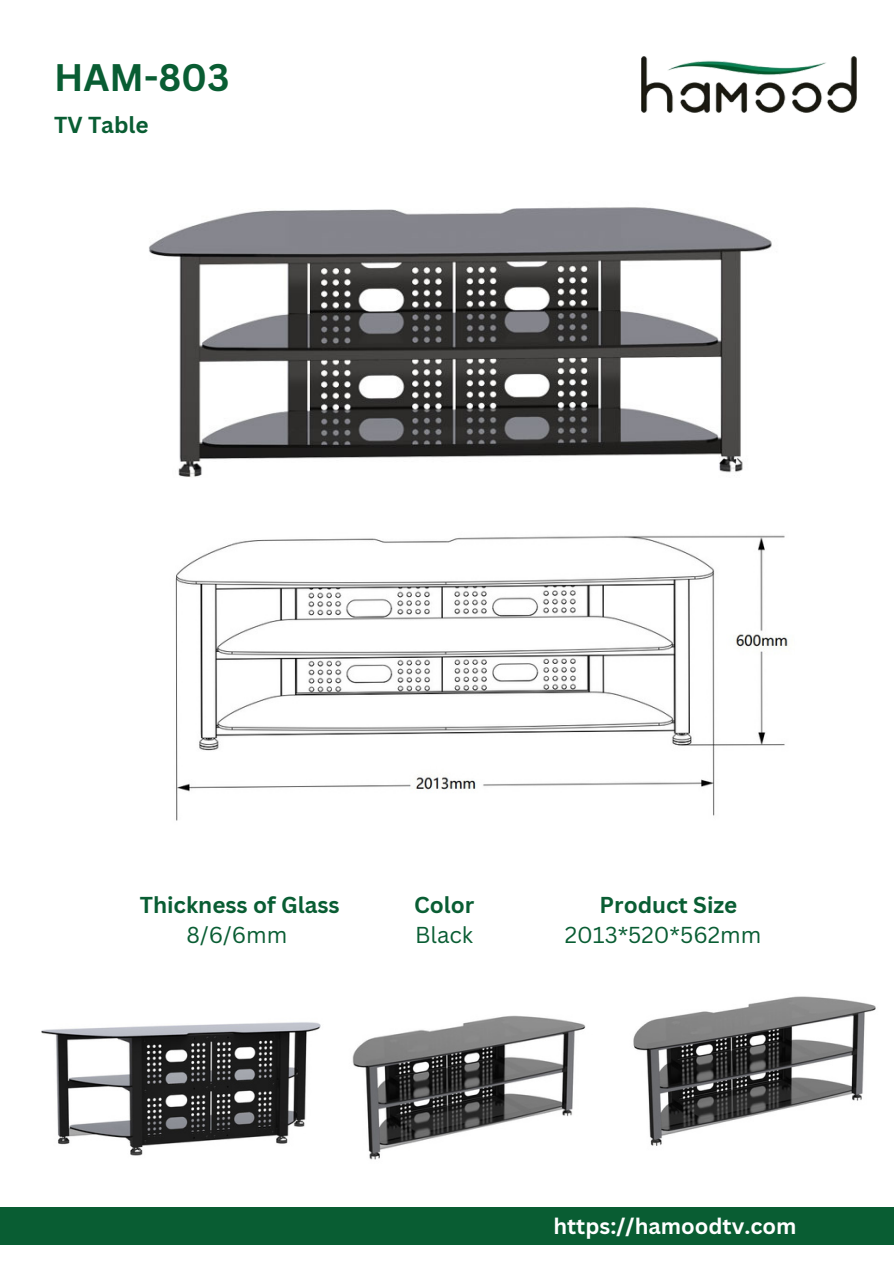
<style>
.page{position:relative;width:894px;height:1264px;background:#fff}
.page>*{position:absolute;margin:0;border:0;box-sizing:border-box;transform-origin:0 0}
.t1{font:700 37.35px "Canva Sans";color:#095d33}
.t2{font:700 22.5px "Canva Sans";color:#095d33}
.t3{font:700 22.35px "Canva Sans";color:#095d33}
.t4{font:22.35px "Canva Sans";color:#095d33}
.t5{font:700 21.75px "Canva Sans";color:#fff}
</style>
<div class="page">
<img style="left:641px;top:56px;width:215px;height:56px">
<div style="left:0;top:1207px;width:893px;height:37px;background:#095d33"></div>
<img style="left:41px;top:1022px;width:280px;height:134px">
<img style="left:352px;top:1015px;width:234px;height:145px">
<img style="left:633px;top:996px;width:243px;height:150px">
<img style="left:149px;top:207px;width:623px;height:270px">
<img style="left:175px;top:535px;width:613px;height:286px">
<p class="t1" style="left:54px;top:51px;width:177px">HAM-803</p>
<p class="t2" style="left:54px;top:109px;width:96px">TV Table</p>
<p class="t3" style="left:140px;top:888px;width:201px">Thickness of Glass</p>
<p class="t4" style="left:186px;top:919px;width:102px">8/6/6mm</p>
<p class="t3" style="left:414px;top:888px;width:62px">Color</p>
<p class="t4" style="left:415px;top:919px;width:60px">Black</p>
<p class="t3" style="left:599px;top:888px;width:139px">Product Size</p>
<p class="t4" style="left:564px;top:919px;width:198px">2013*520*562mm</p>
<p class="t5" style="left:553px;top:1210px;width:244px">https://hamoodtv.com</p>
</div>
